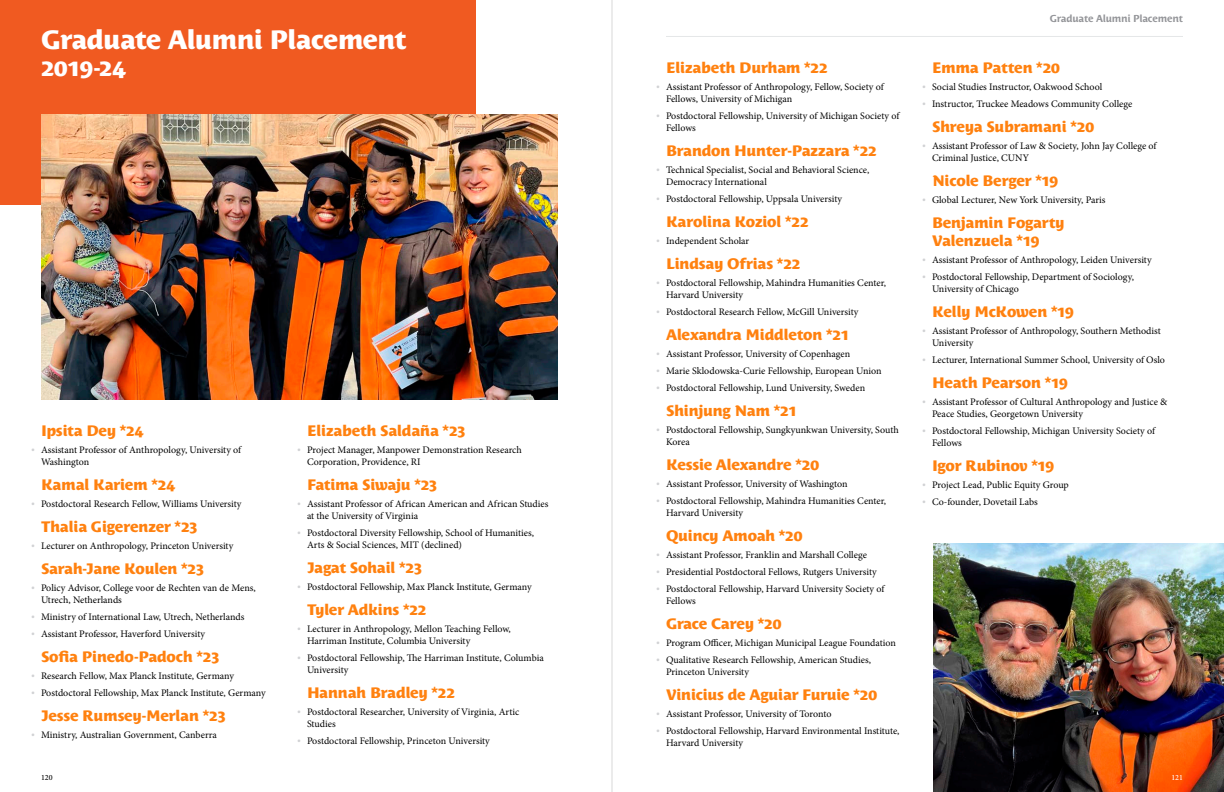
<style>
.page{position:relative;width:1224px;height:792px;background:#fff}
.page>*{position:absolute;margin:0;border:0;box-sizing:border-box;transform-origin:0 0}
.Section_Title_Red{font:800 26.4px "Costa Std";letter-spacing:-.03em;color:#fff}
.Section_Title_Red-2{font:800 23.1px "Costa Std";letter-spacing:-.01em;color:#fff}
.PhD_Placements_Name{font:800 15px/18px "Costa Std";letter-spacing:-.025em;color:#ff810f}
.t1{font:10px/12px "Minion Pro";letter-spacing:-.005em;color:#000}
.t2{font:700 10px "Costa Std";letter-spacing:-.02em;color:#939498}
.t3{font:500 8px "Minion Pro";color:#000}
.t4{font:500 8px "Minion Pro";color:#fff}
.s1{color:#d1d2d4}
</style>
<div class="page">
<hr style="left:666px;top:36px;width:517px;height:1px;background:#e5e7e8">
<hr style="left:612px;top:0;width:1px;height:792px;background:#e6e6e6">
<div style="left:0;top:0;width:476px;height:205px;background:#f05a21"></div>
<img style="left:41px;top:114px;width:517px;height:286px">
<img style="left:933px;top:543px;width:291px;height:249px">
<p class="Section_Title_Red" style="left:41px;top:24px;width:367px">Graduate Alumni Placement</p>
<p class="Section_Title_Red-2" style="left:41px;top:55px;width:86px">2019-24</p>
<p class="PhD_Placements_Name" style="left:41px;top:422px;width:104px">Ipsita Dey *24</p>
<p class="t1" style="left:41px;top:444px;width:202px;text-indent:-10px"><span class="s1">•</span> Assistant Professor of Anthropology, University of<br>Washington</p>
<p class="PhD_Placements_Name" style="left:41px;top:476px;width:136px">Kamal Kariem *24</p>
<p class="t1" style="left:31px;top:498px;width:212px"><span class="s1">•</span> Postdoctoral Research Fellow, Williams University</p>
<p class="PhD_Placements_Name" style="left:41px;top:518px;width:158px">Thalia Gigerenzer *23</p>
<p class="t1" style="left:31px;top:540px;width:204px"><span class="s1">•</span> Lecturer on Anthropology, Princeton University</p>
<p class="PhD_Placements_Name" style="left:41px;top:560px;width:165px">Sarah-Jane Koulen *23</p>
<p class="t1" style="left:41px;top:582px;width:216px;text-indent:-10px"><span class="s1">•</span> Policy Advisor, College voor de Rechten van de Mens,<br>Utrech, Netherlands</p>
<p class="t1" style="left:31px;top:611px;width:215px"><span class="s1">•</span> Ministry of International Law, Utrech, Netherlands</p>
<p class="t1" style="left:31px;top:628px;width:176px"><span class="s1">•</span> Assistant Professor, Haverford University</p>
<p class="PhD_Placements_Name" style="left:41px;top:648px;width:180px">Sofia Pinedo-Padoch *23</p>
<p class="t1" style="left:31px;top:670px;width:204px"><span class="s1">•</span> Research Fellow, Max Planck Institute, Germany</p>
<p class="t1" style="left:31px;top:687px;width:236px"><span class="s1">•</span> Postdoctoral Fellowship, Max Planck Institute, Germany</p>
<p class="PhD_Placements_Name" style="left:41px;top:707px;width:187px">Jesse Rumsey-Merlan *23</p>
<p class="t1" style="left:31px;top:729px;width:187px"><span class="s1">•</span> Ministry, Australian Government, Canberra</p>
<p class="PhD_Placements_Name" style="left:307px;top:422px;width:160px">Elizabeth Saldaña *23</p>
<p class="t1" style="left:307px;top:444px;width:216px;text-indent:-10px"><span class="s1">•</span> Project Manager, Manpower Demonstration Research<br>Corporation, Providence, RI</p>
<p class="PhD_Placements_Name" style="left:307px;top:476px;width:132px">Fatima Siwaju *23</p>
<p class="t1" style="left:307px;top:498px;width:243px;text-indent:-10px"><span class="s1">•</span> Assistant Professor of African American and African Studies at the University of Virginia</p>
<p class="t1" style="left:307px;top:527px;width:229px;text-indent:-10px"><span class="s1">•</span> Postdoctoral Diversity Fellowship, School of Humanities,<br>Arts &amp; Social Sciences, MIT (declined)</p>
<p class="PhD_Placements_Name" style="left:307px;top:559px;width:117px">Jagat Sohail *23</p>
<p class="t1" style="left:297px;top:581px;width:236px"><span class="s1">•</span> Postdoctoral Fellowship, Max Planck Institute, Germany</p>
<p class="PhD_Placements_Name" style="left:307px;top:601px;width:121px">Tyler Adkins *22</p>
<p class="t1" style="left:307px;top:623px;width:205px;text-indent:-10px"><span class="s1">•</span> Lecturer in Anthropology, Mellon Teaching Fellow,<br>Harriman Institute, Columbia University</p>
<p class="t1" style="left:307px;top:652px;width:238px;text-indent:-10px"><span class="s1">•</span> Postdoctoral Fellowship, The Harriman Institute, Columbia<br>University</p>
<p class="PhD_Placements_Name" style="left:307px;top:684px;width:150px">Hannah Bradley *22</p>
<p class="t1" style="left:307px;top:706px;width:214px;text-indent:-10px"><span class="s1">•</span> Postdoctoral Researcher, University of Virginia, Artic<br>Studies</p>
<p class="t1" style="left:297px;top:735px;width:194px"><span class="s1">•</span> Postdoctoral Fellowship, Princeton University</p>
<p class="PhD_Placements_Name" style="left:666px;top:58px;width:163px">Elizabeth Durham *22</p>
<p class="t1" style="left:666px;top:81px;width:219px;text-indent:-10px"><span class="s1">•</span> Assistant Professor of Anthropology, Fellow, Society of<br>Fellows, University of Michigan</p>
<p class="t1" style="left:666px;top:110px;width:235px;text-indent:-10px"><span class="s1">•</span> Postdoctoral Fellowship, University of Michigan Society of<br>Fellows</p>
<p class="PhD_Placements_Name" style="left:666px;top:141px;width:212px">Brandon Hunter-Pazzara *22</p>
<p class="t1" style="left:666px;top:164px;width:205px;text-indent:-10px"><span class="s1">•</span> Technical Specialist, Social and Behavioral Science,<br>Democracy International</p>
<p class="t1" style="left:656px;top:193px;width:188px"><span class="s1">•</span> Postdoctoral Fellowship, Uppsala University</p>
<p class="PhD_Placements_Name" style="left:666px;top:212px;width:144px">Karolina Koziol *22</p>
<p class="t1" style="left:656px;top:235px;width:95px"><span class="s1">•</span> Independent Scholar</p>
<p class="PhD_Placements_Name" style="left:666px;top:254px;width:136px">Lindsay Ofrias *22</p>
<p class="t1" style="left:666px;top:277px;width:222px;text-indent:-10px"><span class="s1">•</span> Postdoctoral Fellowship, Mahindra Humanities Center,<br>Harvard University</p>
<p class="t1" style="left:656px;top:306px;width:204px"><span class="s1">•</span> Postdoctoral Research Fellow, McGill University</p>
<p class="PhD_Placements_Name" style="left:666px;top:325px;width:185px">Alexandra Middleton *21</p>
<p class="t1" style="left:656px;top:348px;width:196px"><span class="s1">•</span> Assistant Professor, University of Copenhagen</p>
<p class="t1" style="left:656px;top:365px;width:227px"><span class="s1">•</span> Marie Sklodowska-Curie Fellowship, European Union</p>
<p class="t1" style="left:656px;top:382px;width:211px"><span class="s1">•</span> Postdoctoral Fellowship, Lund University, Sweden</p>
<p class="PhD_Placements_Name" style="left:666px;top:401px;width:133px">Shinjung Nam *21</p>
<p class="t1" style="left:666px;top:424px;width:234px;text-indent:-10px"><span class="s1">•</span> Postdoctoral Fellowship, Sungkyunkwan University, South<br>Korea</p>
<p class="PhD_Placements_Name" style="left:666px;top:455px;width:155px">Kessie Alexandre *20</p>
<p class="t1" style="left:656px;top:478px;width:193px"><span class="s1">•</span> Assistant Professor, University of Washington</p>
<p class="t1" style="left:666px;top:495px;width:222px;text-indent:-10px"><span class="s1">•</span> Postdoctoral Fellowship, Mahindra Humanities Center,<br>Harvard University</p>
<p class="PhD_Placements_Name" style="left:666px;top:526px;width:138px">Quincy Amoah *20</p>
<p class="t1" style="left:656px;top:549px;width:212px"><span class="s1">•</span> Assistant Professor, Franklin and Marshall College</p>
<p class="t1" style="left:656px;top:566px;width:222px"><span class="s1">•</span> Presidential Postdoctoral Fellows, Rutgers University</p>
<p class="t1" style="left:666px;top:583px;width:220px;text-indent:-10px"><span class="s1">•</span> Postdoctoral Fellowship, Harvard University Society of<br>Fellows</p>
<p class="PhD_Placements_Name" style="left:666px;top:614px;width:117px">Grace Carey *20</p>
<p class="t1" style="left:656px;top:637px;width:241px"><span class="s1">•</span> Program Officer, Michigan Municipal League Foundation</p>
<p class="t1" style="left:666px;top:654px;width:206px;text-indent:-10px"><span class="s1">•</span> Qualitative Research Fellowship, American Studies,<br>Princeton University</p>
<p class="PhD_Placements_Name" style="left:666px;top:685px;width:213px">Vinicius de Aguiar Furuie *20</p>
<p class="t1" style="left:656px;top:708px;width:177px"><span class="s1">•</span> Assistant Professor, University of Toronto</p>
<p class="t1" style="left:666px;top:725px;width:235px;text-indent:-10px"><span class="s1">•</span> Postdoctoral Fellowship, Harvard Environmental Institute,<br>Harvard University</p>
<p class="t2" style="left:1050px;top:12px;width:135px">Graduate Alumni Placement</p>
<p class="PhD_Placements_Name" style="left:932px;top:58px;width:130px">Emma Patten *20</p>
<p class="t1" style="left:922px;top:81px;width:182px"><span class="s1">•</span> Social Studies Instructor, Oakwood School</p>
<p class="t1" style="left:922px;top:98px;width:212px"><span class="s1">•</span> Instructor, Truckee Meadows Community College</p>
<p class="PhD_Placements_Name" style="left:932px;top:117px;width:164px">Shreya Subramani *20</p>
<p class="t1" style="left:932px;top:140px;width:226px;text-indent:-10px"><span class="s1">•</span> Assistant Professor of Law &amp; Society, John Jay College of<br>Criminal Justice, CUNY</p>
<p class="PhD_Placements_Name" style="left:932px;top:171px;width:128px">Nicole Berger *19</p>
<p class="t1" style="left:922px;top:194px;width:185px"><span class="s1">•</span> Global Lecturer, New York University, Paris</p>
<p class="PhD_Placements_Name" style="left:932px;top:213px;width:134px">Benjamin Fogarty<br>Valenzuela *19</p>
<p class="t1" style="left:922px;top:254px;width:231px"><span class="s1">•</span> Assistant Professor of Anthropology, Leiden University</p>
<p class="t1" style="left:932px;top:271px;width:204px;text-indent:-10px"><span class="s1">•</span> Postdoctoral Fellowship, Department of Sociology,<br>University of Chicago</p>
<p class="PhD_Placements_Name" style="left:932px;top:302px;width:144px">Kelly McKowen *19</p>
<p class="t1" style="left:932px;top:325px;width:230px;text-indent:-10px"><span class="s1">•</span> Assistant Professor of Anthropology, Southern Methodist<br>University</p>
<p class="t1" style="left:922px;top:354px;width:244px"><span class="s1">•</span> Lecturer, International Summer School, University of Oslo</p>
<p class="PhD_Placements_Name" style="left:932px;top:373px;width:137px">Heath Pearson *19</p>
<p class="t1" style="left:932px;top:396px;width:237px;text-indent:-10px"><span class="s1">•</span> Assistant Professor of Cultural Anthropology and Justice &amp;<br>Peace Studies, Georgetown University</p>
<p class="t1" style="left:932px;top:425px;width:225px;text-indent:-10px"><span class="s1">•</span> Postdoctoral Fellowship, Michigan University Society of<br>Fellows</p>
<p class="PhD_Placements_Name" style="left:932px;top:456px;width:124px">Igor Rubinov *19</p>
<p class="t1" style="left:922px;top:479px;width:148px"><span class="s1">•</span> Project Lead, Public Equity Group</p>
<p class="t1" style="left:922px;top:496px;width:117px"><span class="s1">•</span> Co-founder, Dovetail Labs</p>
<p class="t3" style="left:41px;top:772px;width:13px">120</p>
<p class="t4" style="left:1171px;top:772px;width:13px">121</p>
</div>
